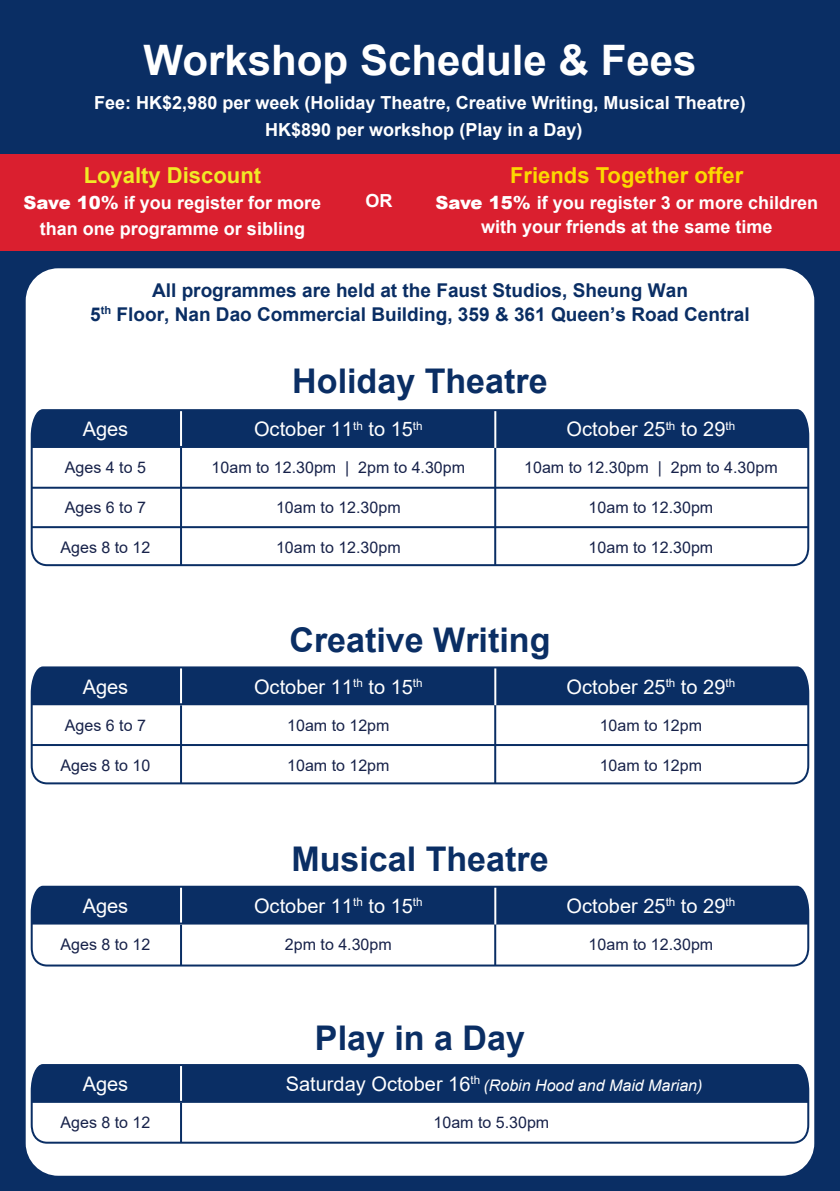
<style>
.page{position:relative;width:840px;height:1191px;background:#fff}
.page>*{position:absolute;margin:0;border:0;box-sizing:border-box;transform-origin:0 0}
.t1{font:700 42px "Arial";color:#fff}
.t2{font:700 34px "Arial";color:#0a2e64}
.t3{font:700 22px "Arial";color:#fcd900}
.t4{font:700 22px "Arial";color:#f1ea26}
.t5{font:20px "Arial";color:#fff}
.t6{font:700 19px/24px "Arial";color:#0a2e64;text-align:center}
.t7{font:700 18px/27px "Arial";color:#fff;text-align:center}
.t8{font:16px "Arial";color:#17224a}
.t9{font:italic 16px "Arial";color:#fff}
.t10{font:11.6px "Arial";color:#fff}
.s1{font-weight:900}
.s2{font-style:normal;font-size:20px}
</style>
<div class="page">
<div style="left:0;top:0;width:839px;height:1191px;background:#0a2e64"></div>
<div style="left:0;top:154px;width:839px;height:96px;background:#da1f2f"></div>
<div style="left:26px;top:268px;width:787px;height:907px;background:#fff;border-radius:32px"></div>
<svg style="left:30px;top:409px;width:779px;height:158px"></svg>
<svg style="left:30px;top:666px;width:779px;height:119px"></svg>
<svg style="left:30px;top:885px;width:779px;height:82px"></svg>
<svg style="left:30px;top:1064px;width:779px;height:80px"></svg>
<h1 class="t1" style="left:143px;top:30px;width:554px">Workshop Schedule &amp; Fees</h1>
<p class="t7" style="left:94px;top:89px;width:652px">Fee: HK$2,980 per week (Holiday Theatre, Creative Writing, Musical Theatre)<br>HK$890 per workshop (Play in a Day)</p>
<h3 class="t4" style="left:84px;top:160px;width:179px">Loyalty Discount</h3>
<p class="t7" style="left:24px;top:190px;width:299px;line-height:26px"><span class="s1">Save 10%</span> if you register for more than one programme or sibling</p>
<p class="t7" style="left:365px;top:187px;width:28px">OR</p>
<h3 class="t3" style="left:510px;top:160px;width:235px">Friends Together offer</h3>
<p class="t7" style="left:435px;top:191px;width:384px;line-height:24px"><span class="s1">Save 15%</span> if you register 3 or more children with your friends at the same time</p>
<p class="t6" style="left:90px;top:278px;width:660px">All programmes are held at the Faust Studios, Sheung Wan<br>5<sup>th</sup> Floor, Nan Dao Commercial Building, 359 &amp; 361 Queen’s Road Central</p>
<h2 class="t2" style="left:292px;top:357px;width:257px">Holiday Theatre</h2>
<p class="t5" style="left:83px;top:415px;width:47px">Ages</p>
<p class="t5" style="left:566px;top:415px;width:160px">October 25<sup>th</sup> to 29</p>
<p class="t5" style="left:254px;top:415px;width:170px">October 11<sup>th</sup> to 15<sup>th</sup></p>
<p class="t10" style="left:725px;top:417px;width:11px">th</p>
<p class="t8" style="left:65px;top:457px;width:82px">Ages 4 to 5</p>
<p class="t8" style="left:211px;top:457px;width:255px">10am to 12.30pm | 2pm to 4.30pm</p>
<p class="t8" style="left:524px;top:457px;width:255px">10am to 12.30pm | 2pm to 4.30pm</p>
<p class="t8" style="left:65px;top:496px;width:82px">Ages 6 to 7</p>
<p class="t8" style="left:276px;top:496px;width:126px">10am to 12.30pm</p>
<p class="t8" style="left:588px;top:496px;width:126px">10am to 12.30pm</p>
<p class="t8" style="left:60px;top:536px;width:91px">Ages 8 to 12</p>
<p class="t8" style="left:276px;top:536px;width:126px">10am to 12.30pm</p>
<p class="t8" style="left:588px;top:536px;width:126px">10am to 12.30pm</p>
<h2 class="t2" style="left:289px;top:616px;width:262px">Creative Writing</h2>
<p class="t5" style="left:83px;top:672px;width:47px">Ages</p>
<p class="t5" style="left:566px;top:672px;width:160px">October 25<sup>th</sup> to 29</p>
<p class="t5" style="left:254px;top:672px;width:170px">October 11<sup>th</sup> to 15<sup>th</sup></p>
<p class="t10" style="left:725px;top:675px;width:11px">th</p>
<p class="t8" style="left:65px;top:714px;width:82px">Ages 6 to 7</p>
<p class="t8" style="left:287px;top:714px;width:104px">10am to 12pm</p>
<p class="t8" style="left:599px;top:714px;width:104px">10am to 12pm</p>
<p class="t8" style="left:60px;top:754px;width:91px">Ages 8 to 10</p>
<p class="t8" style="left:287px;top:754px;width:104px">10am to 12pm</p>
<p class="t8" style="left:599px;top:754px;width:104px">10am to 12pm</p>
<h2 class="t2" style="left:291px;top:835px;width:258px">Musical Theatre</h2>
<p class="t5" style="left:83px;top:892px;width:47px">Ages</p>
<p class="t5" style="left:566px;top:892px;width:160px">October 25<sup>th</sup> to 29</p>
<p class="t5" style="left:254px;top:892px;width:170px">October 11<sup>th</sup> to 15<sup>th</sup></p>
<p class="t10" style="left:725px;top:894px;width:11px">th</p>
<p class="t8" style="left:60px;top:933px;width:91px">Ages 8 to 12</p>
<p class="t8" style="left:285px;top:933px;width:108px">2pm to 4.30pm</p>
<p class="t8" style="left:588px;top:933px;width:126px">10am to 12.30pm</p>
<h2 class="t2" style="left:315px;top:1013px;width:211px">Play in a Day</h2>
<p class="t5" style="left:83px;top:1070px;width:47px">Ages</p>
<p class="t9" style="left:285px;top:1075px;width:418px"><span class="s2">Saturday October 16</span><sup>th</sup> (Robin Hood and Maid Marian)</p>
<p class="t8" style="left:60px;top:1111px;width:91px">Ages 8 to 12</p>
<p class="t8" style="left:433px;top:1111px;width:117px">10am to 5.30pm</p>
</div>
